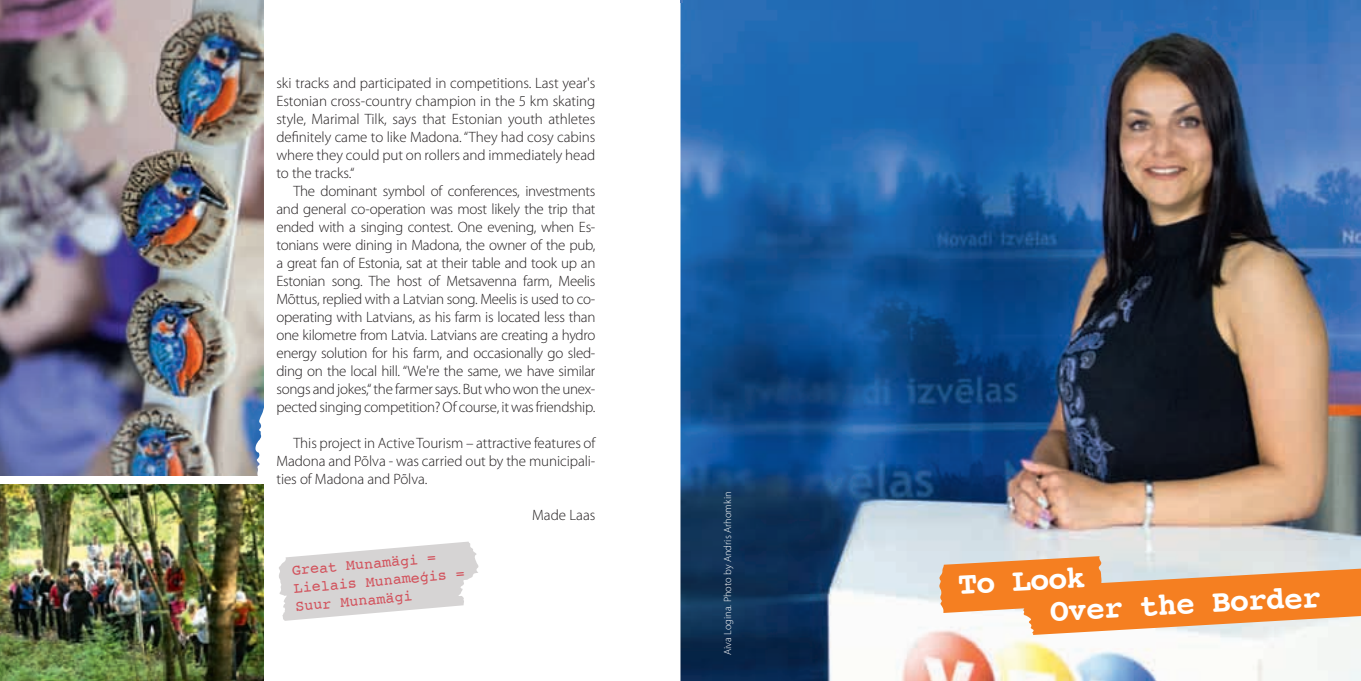
<style>
.page{position:relative;width:1361px;height:681px;background:#fff}
.page>*{position:absolute;margin:0;border:0;box-sizing:border-box;transform-origin:0 0}
.t1{font:700 31.5px/31.5px "Courier 10 Pitch TL";color:#fff}
.t2{font:300 15px/18px "Myriad Pro";letter-spacing:-.005em;color:#231f20;text-align:justify}
.t3{font:15px/18px "Courier 10 Pitch TL";color:#d2505a}
.t4{font:300 10.5px "Myriad Pro";color:#fff}
</style>
<div class="page">
<img style="left:680px;top:0;width:681px;height:680px">
<svg style="left:939px;top:556px;width:422px;height:78px;background:#efa364"></svg>
<img style="left:0;top:0;width:264px;height:475px">
<img style="left:0;top:484px;width:264px;height:196px">
<svg style="left:279px;top:541px;width:200px;height:79px"></svg>
<svg style="left:255px;top:396px;width:9px;height:80px"></svg>
<p class="t2" style="left:276px;top:74px;width:320px">ski tracks and participated in competitions. Last year's Estonian cross-country champion in the 5 km skating style, Marimal Tilk, says that Estonian youth athletes definitely came to like Madona. “They had cosy cabins where they could put on rollers and immediately head to the tracks.“</p>
<p class="t2" style="left:276px;top:182px;width:320px;text-indent:17px">The dominant symbol of conferences, investments and general co-operation was most likely the trip that ended with a singing contest. One evening, when Es&shy;tonians were dining in Madona, the owner of the pub, a great fan of Estonia, sat at their table and took up an Estonian song. The host of Metsavenna farm, Meelis Mõttus, replied with a Latvian song. Meelis is used to co&shy;operating with Latvians, as his farm is located less than one kilometre from Latvia. Latvians are creating a hydro energy solution for his farm, and occasionally go sled&shy;ding on the local hill. “We're the same, we have similar songs and jokes,“ the farmer says. But who won the unex&shy;pected singing competition? Of course, it was friendship.</p>
<p class="t2" style="left:276px;top:434px;width:320px;text-indent:17px">This project in Active Tourism – attractive features of Madona and Põlva - was carried out by the municipali&shy;ties of Madona and Põlva.</p>
<p class="t2" style="left:532px;top:506px;width:65px">Made Laas</p>
<p class="t3" style="left:291px;top:561px;width:173px;rotate:-5deg">Great Munamägi =<br>Lielais Munameģis =<br>Suur Munamägi</p>
<p class="t4" style="left:722px;top:654px;width:165px;rotate:-90deg">Aiva Logina. Photo by Andris Arhomkin</p>
<h1 class="t1" style="left:1047px;top:564px;width:273px;text-indent:-90px;rotate:-3deg">To Look<br>Over the Border</h1>
</div>
